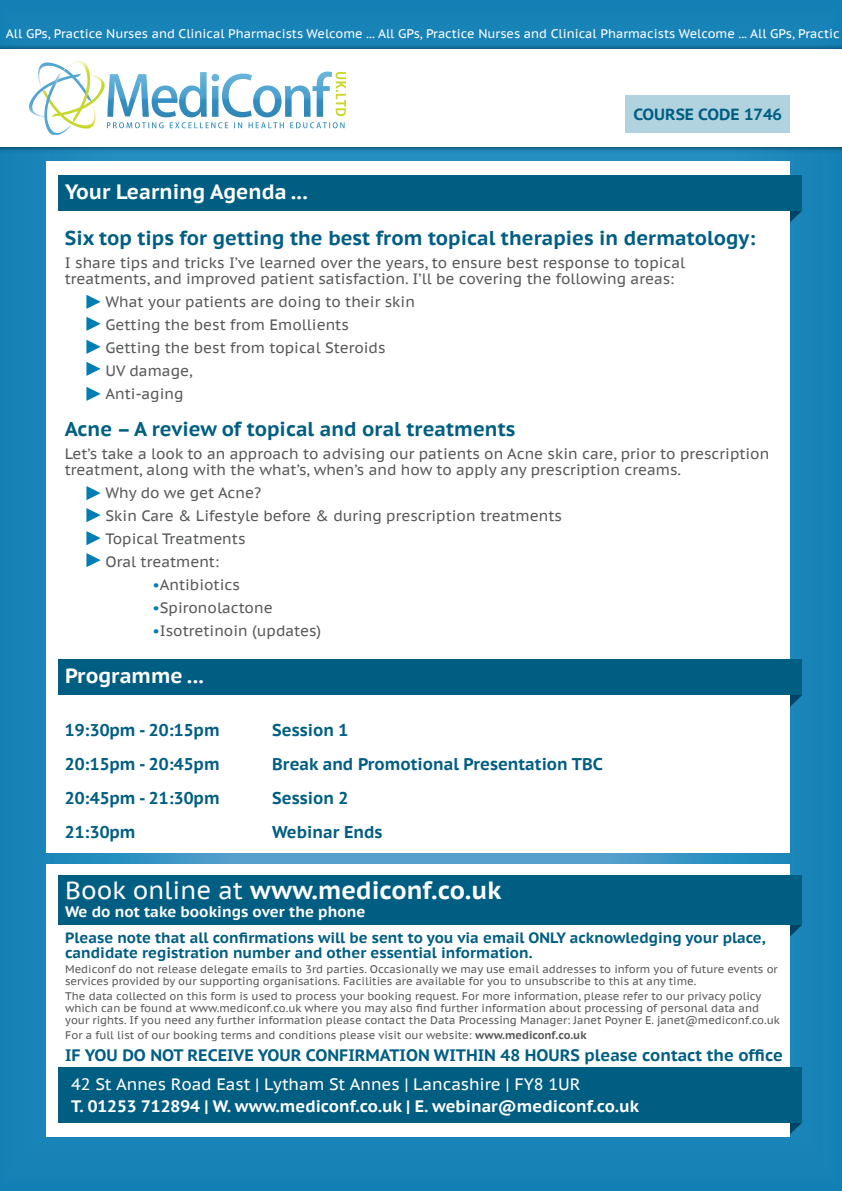
<style>
.page{position:relative;width:842px;height:1191px;background:#fff}
.page>*{position:absolute;margin:0;border:0;box-sizing:border-box;transform-origin:0 0}
.t1{font:700 24.8px "PT Sans Caption";color:#fff}
.t2{font:700 20.7px "PT Sans Caption";color:#fff}
.t3{font:700 20px "PT Sans Caption";color:#005e82}
.t4{font:700 17px "PT Sans Caption";color:#005e82}
.t5{font:700 16.6px "PT Sans Caption";color:#005e82}
.t6{font:700 16.6px "PT Sans Caption";color:#fff}
.t7{font:16.6px "PT Sans Caption";letter-spacing:-.005em;color:#fff}
.t8{font:700 16.1px "PT Sans Caption";color:#005e82}
.t9{font:700 15.2px "PT Sans Caption";color:#fff}
.t10{font:15px/23px "PT Sans Caption";color:#58595b}
.t11{font:700 15px/15.2px "PT Sans Caption";color:#005e82}
.t12{font:12.5px "PT Sans Caption";color:#fff}
.t13{font:11px/12px "PT Sans Caption";color:#58595b}
.s1{color:#007eb4}
.s2{font-weight:400}
.s3{font-weight:700}
</style>
<div class="page">
<img style="left:0;top:0;width:842px;height:1191px">
<div style="left:47px;top:162px;width:743px;height:690px;background:#fff"></div>
<img style="left:0;top:41px;width:842px;height:114px">
<div style="left:0;top:49px;width:842px;height:98px;background:#fff"></div>
<div style="left:625px;top:95px;width:165px;height:37px;background:#b1d3e0"></div>
<svg style="left:790px;top:211px;width:12px;height:11px"></svg>
<div style="left:59px;top:175px;width:743px;height:36px;background:#005e82"></div>
<svg style="left:790px;top:695px;width:12px;height:12px"></svg>
<div style="left:59px;top:660px;width:743px;height:35px;background:#005e82"></div>
<div style="left:47px;top:864px;width:743px;height:273px;background:#fff"></div>
<svg style="left:790px;top:1122px;width:12px;height:12px"></svg>
<div style="left:59px;top:1067px;width:743px;height:55px;background:#005e82"></div>
<svg style="left:790px;top:924px;width:12px;height:12px"></svg>
<div style="left:59px;top:875px;width:743px;height:49px;background:#005e82"></div>
<img style="left:92px;top:75px;width:13px;height:24px">
<img style="left:71px;top:90px;width:26px;height:39px">
<img style="left:29px;top:91px;width:15px;height:26px">
<img style="left:44px;top:102px;width:27px;height:33px">
<img style="left:38px;top:62px;width:26px;height:40px">
<img style="left:64px;top:60px;width:28px;height:63px">
<img style="left:108px;top:72px;width:224px;height:45px">
<img style="left:107px;top:122px;width:200px;height:6px">
<img style="left:310px;top:122px;width:34px;height:6px">
<img style="left:336px;top:72px;width:10px;height:44px">
<svg style="left:86px;top:295px;width:15px;height:14px"></svg>
<svg style="left:86px;top:317px;width:15px;height:14px"></svg>
<svg style="left:86px;top:340px;width:15px;height:14px"></svg>
<svg style="left:86px;top:362px;width:15px;height:14px"></svg>
<svg style="left:86px;top:387px;width:15px;height:14px"></svg>
<svg style="left:86px;top:486px;width:15px;height:14px"></svg>
<svg style="left:86px;top:508px;width:15px;height:14px"></svg>
<svg style="left:86px;top:531px;width:15px;height:14px"></svg>
<svg style="left:86px;top:553px;width:15px;height:14px"></svg>
<p class="t12" style="left:6px;top:26px;width:835px">All GPs, Practice Nurses and Clinical Pharmacists Welcome ... All GPs, Practice Nurses and Clinical Pharmacists Welcome ... All GPs, Practic</p>
<h2 class="t2" style="left:65px;top:178px;width:244px">Your Learning Agenda ...</h2>
<h3 class="t8" style="left:633px;top:103px;width:150px">COURSE CODE 1746</h3>
<h3 class="t3" style="left:65px;top:225px;width:692px">Six top tips for getting the best from topical therapies in dermatology:</h3>
<h3 class="t10" style="left:65px;top:254px;width:622px;line-height:16px">I share tips and tricks I’ve learned over the years, to ensure best response to topical treatments, and improved patient satisfaction. I’ll be covering the following areas:</h3>
<h3 class="t10" style="left:106px;top:290px;width:311px">What your patients are doing to their skin<br>Getting the best from Emollients<br>Getting the best from topical Steroids<br>UV damage,<br>Anti-aging</h3>
<h3 class="t3" style="left:65px;top:416px;width:452px">Acne – A review of topical and oral treatments</h3>
<h3 class="t10" style="left:65px;top:445px;width:706px;line-height:16px">Let’s take a look to an approach to advising our patients on Acne skin care, prior to prescription treatment, along with the what’s, when’s and how to apply any prescription creams.</h3>
<h3 class="t10" style="left:106px;top:481px;width:458px">Why do we get Acne?<br>Skin Care &amp; Lifestyle before &amp; during prescription treatments<br>Topical Treatments<br>Oral treatment:</h3>
<h3 class="t10" style="left:152px;top:573px;width:89px"><span class="s1">•</span>Antibiotics</h3>
<h3 class="t10" style="left:152px;top:596px;width:122px"><span class="s1">•</span>Spironolactone</h3>
<h3 class="t10" style="left:152px;top:619px;width:170px"><span class="s1">•</span>Isotretinoin (updates)</h3>
<h2 class="t2" style="left:65px;top:661px;width:140px">Programme ...</h2>
<h3 class="t4" style="left:65px;top:718px;width:156px">19:30pm - 20:15pm</h3>
<h3 class="t4" style="left:272px;top:718px;width:78px">Session 1</h3>
<h3 class="t4" style="left:65px;top:752px;width:156px">20:15pm - 20:45pm</h3>
<h3 class="t4" style="left:272px;top:752px;width:332px">Break and Promotional Presentation TBC</h3>
<h3 class="t4" style="left:65px;top:786px;width:156px">20:45pm - 21:30pm</h3>
<h3 class="t4" style="left:272px;top:786px;width:78px">Session 2</h3>
<h3 class="t4" style="left:65px;top:820px;width:72px">21:30pm</h3>
<h3 class="t4" style="left:272px;top:820px;width:112px">Webinar Ends</h3>
<h1 class="t1" style="left:65px;top:873px;width:438px"><span class="s2">Book online at</span> www.mediconf.co.uk</h1>
<h3 class="t9" style="left:65px;top:901px;width:302px">We do not take bookings over the phone</h3>
<h3 class="t11" style="left:65px;top:930px;width:702px">Please note that all confirmations will be sent to you via email ONLY acknowledging your place, candidate registration number and other essential information.</h3>
<p class="t13" style="left:65px;top:963px;width:714px">Mediconf do not release delegate emails to 3rd parties. Occasionally we may use email addresses to inform you of future events or services provided by our supporting organisations. Facilities are available for you to unsubscribe to this at any time.</p>
<p class="t13" style="left:65px;top:989px;width:716px">The data collected on this form is used to process your booking request. For more information, please refer to our privacy policy which can be found at www.mediconf.co.uk where you may also find further information about processing of personal data and your rights. If you need any further information please contact the Data Processing Manager: Janet Poyner E. janet@mediconf.co.uk</p>
<p class="t13" style="left:65px;top:1028px;width:523px">For a full list of our booking terms and conditions please visit our website: <span class="s3">www.mediconf.co.uk</span></p>
<h3 class="t5" style="left:65px;top:1043px;width:719px">IF YOU DO NOT RECEIVE YOUR CONFIRMATION WITHIN 48 HOURS please contact the office</h3>
<h3 class="t7" style="left:71px;top:1073px;width:511px">42 St Annes Road East | Lytham St Annes | Lancashire | FY8 1UR</h3>
<h3 class="t6" style="left:71px;top:1095px;width:569px">T. 01253 712894 | W. www.mediconf.co.uk | E. webinar@mediconf.co.uk</h3>
</div>
